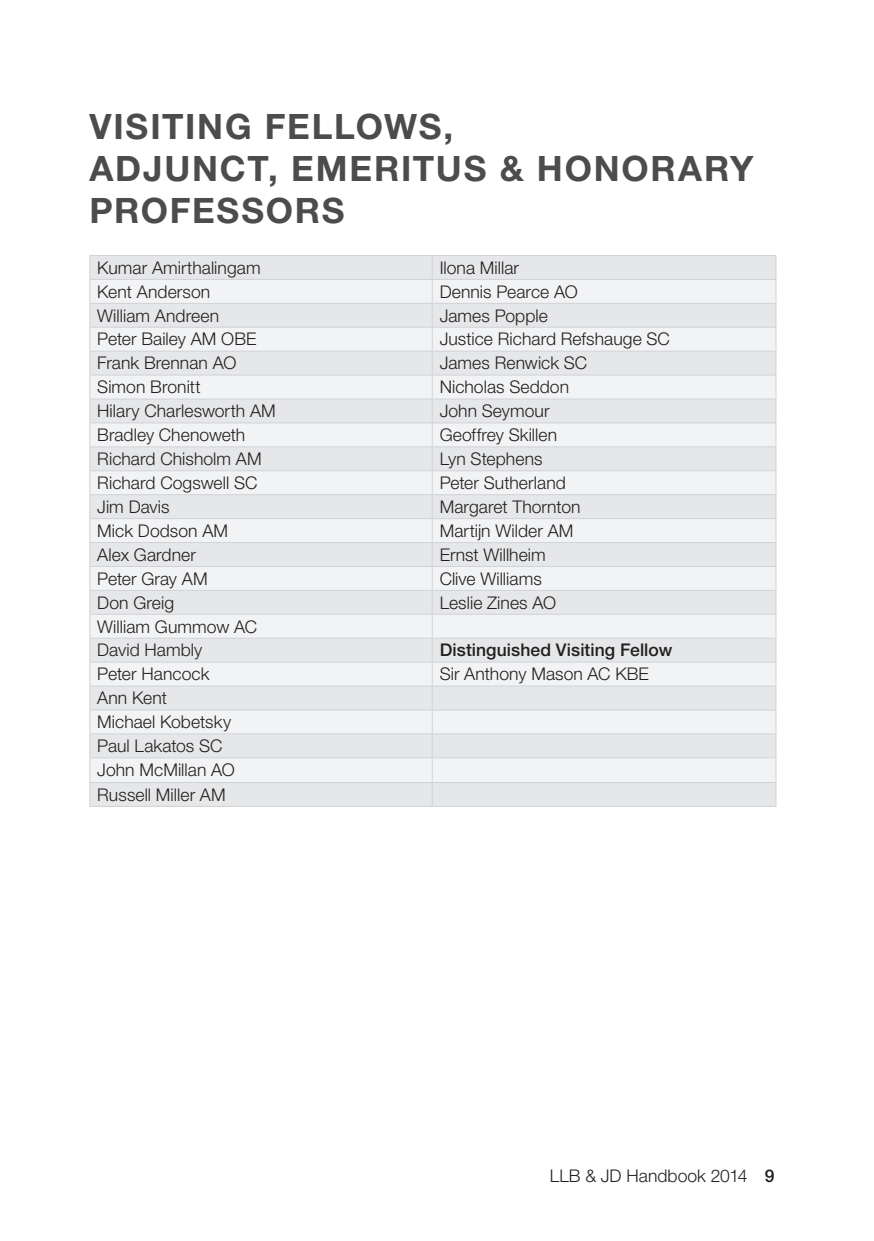
<style>
.page{position:relative;width:874px;height:1241px;background:#fff}
.page>*{position:absolute;margin:0;border:0;box-sizing:border-box;transform-origin:0 0}
.Chapter_H1{font:700 35px/42px "Helvetica Neue LT Std";letter-spacing:.05em;color:#4b4c4d}
.Body_Rom{font:300 17.5px "Helvetica Neue LT Std";letter-spacing:.005em;color:#231f20}
.Body_Rom-2{font:500 17.5px "Helvetica Neue LT Std";letter-spacing:.005em;color:#231f20}
.s1{font-weight:500}
</style>
<div class="page">
<div style="left:90px;top:256px;width:685px;height:549px;background:#e6e7e9"></div>
<svg style="left:90px;top:280px;width:685px;height:502px;fill:#f2f3f4"></svg>
<hr style="left:89px;top:255px;width:343px;height:1px;background:#d1d2d4">
<hr style="left:89px;top:279px;width:343px;height:1px;background:#d1d2d4">
<hr style="left:89px;top:303px;width:343px;height:1px;background:#d1d2d4">
<hr style="left:89px;top:327px;width:343px;height:1px;background:#d1d2d4">
<svg style="left:89px;top:256px;width:1px;height:549px"></svg>
<hr style="left:89px;top:351px;width:343px;height:1px;background:#d1d2d4">
<hr style="left:89px;top:374px;width:343px;height:1px;background:#d1d2d4">
<hr style="left:89px;top:398px;width:343px;height:1px;background:#d1d2d4">
<hr style="left:89px;top:422px;width:343px;height:1px;background:#d1d2d4">
<hr style="left:89px;top:446px;width:343px;height:1px;background:#d1d2d4">
<hr style="left:432px;top:757px;width:344px;height:1px;background:#d1d2d4">
<hr style="left:89px;top:470px;width:343px;height:1px;background:#d1d2d4">
<hr style="left:89px;top:494px;width:343px;height:1px;background:#d1d2d4">
<hr style="left:89px;top:518px;width:343px;height:1px;background:#d1d2d4">
<hr style="left:89px;top:542px;width:343px;height:1px;background:#d1d2d4">
<svg style="left:431px;top:256px;width:1px;height:549px"></svg>
<hr style="left:432px;top:782px;width:344px;height:1px;background:#d1d2d4">
<hr style="left:432px;top:805px;width:344px;height:1px;background:#d1d2d4">
<hr style="left:432px;top:255px;width:344px;height:1px;background:#d1d2d4">
<hr style="left:89px;top:566px;width:343px;height:1px;background:#d1d2d4">
<hr style="left:89px;top:590px;width:343px;height:1px;background:#d1d2d4">
<hr style="left:89px;top:613px;width:343px;height:1px;background:#d1d2d4">
<hr style="left:89px;top:637px;width:343px;height:1px;background:#d1d2d4">
<hr style="left:89px;top:661px;width:343px;height:1px;background:#d1d2d4">
<hr style="left:89px;top:685px;width:343px;height:1px;background:#d1d2d4">
<hr style="left:89px;top:709px;width:343px;height:1px;background:#d1d2d4">
<hr style="left:89px;top:733px;width:343px;height:1px;background:#d1d2d4">
<hr style="left:89px;top:757px;width:343px;height:1px;background:#d1d2d4">
<hr style="left:89px;top:782px;width:343px;height:1px;background:#d1d2d4">
<hr style="left:89px;top:805px;width:343px;height:1px;background:#d1d2d4">
<hr style="left:432px;top:279px;width:344px;height:1px;background:#d1d2d4">
<hr style="left:432px;top:303px;width:344px;height:1px;background:#d1d2d4">
<hr style="left:432px;top:327px;width:344px;height:1px;background:#d1d2d4">
<hr style="left:432px;top:351px;width:344px;height:1px;background:#d1d2d4">
<hr style="left:432px;top:374px;width:344px;height:1px;background:#d1d2d4">
<hr style="left:432px;top:398px;width:344px;height:1px;background:#d1d2d4">
<hr style="left:432px;top:422px;width:344px;height:1px;background:#d1d2d4">
<hr style="left:432px;top:446px;width:344px;height:1px;background:#d1d2d4">
<hr style="left:432px;top:470px;width:344px;height:1px;background:#d1d2d4">
<hr style="left:432px;top:494px;width:344px;height:1px;background:#d1d2d4">
<hr style="left:432px;top:518px;width:344px;height:1px;background:#d1d2d4">
<hr style="left:432px;top:542px;width:344px;height:1px;background:#d1d2d4">
<hr style="left:432px;top:566px;width:344px;height:1px;background:#d1d2d4">
<hr style="left:432px;top:590px;width:344px;height:1px;background:#d1d2d4">
<hr style="left:432px;top:613px;width:344px;height:1px;background:#d1d2d4">
<hr style="left:432px;top:637px;width:344px;height:1px;background:#d1d2d4">
<hr style="left:432px;top:661px;width:344px;height:1px;background:#d1d2d4">
<hr style="left:432px;top:685px;width:344px;height:1px;background:#d1d2d4">
<hr style="left:432px;top:709px;width:344px;height:1px;background:#d1d2d4">
<hr style="left:432px;top:733px;width:344px;height:1px;background:#d1d2d4">
<svg style="left:775px;top:256px;width:1px;height:549px"></svg>
<p class="Chapter_H1" style="left:89px;top:105px;width:665px">VISITING FELLOWS,<br>ADJUNCT, EMERITUS &amp; HONORARY<br>PROFESSORS</p>
<p class="Body_Rom" style="left:97px;top:257px;width:165px">Kumar Amirthalingam</p>
<p class="Body_Rom" style="left:439px;top:257px;width:81px">Ilona Millar</p>
<p class="Body_Rom" style="left:97px;top:281px;width:114px">Kent Anderson</p>
<p class="Body_Rom" style="left:439px;top:281px;width:139px">Dennis Pearce AO</p>
<p class="Body_Rom" style="left:97px;top:304px;width:123px">William Andreen</p>
<p class="Body_Rom" style="left:439px;top:304px;width:110px">James Popple</p>
<p class="Body_Rom" style="left:97px;top:328px;width:161px">Peter Bailey AM OBE</p>
<p class="Body_Rom" style="left:439px;top:328px;width:231px">Justice Richard Refshauge SC</p>
<p class="Body_Rom" style="left:97px;top:352px;width:141px">Frank Brennan AO</p>
<p class="Body_Rom" style="left:439px;top:352px;width:149px">James Renwick SC</p>
<p class="Body_Rom" style="left:97px;top:376px;width:105px">Simon Bronitt</p>
<p class="Body_Rom" style="left:439px;top:376px;width:131px">Nicholas Seddon</p>
<p class="Body_Rom" style="left:97px;top:400px;width:180px">Hilary Charlesworth AM</p>
<p class="Body_Rom" style="left:439px;top:400px;width:111px">John Seymour</p>
<p class="Body_Rom" style="left:97px;top:424px;width:149px">Bradley Chenoweth</p>
<p class="Body_Rom" style="left:439px;top:424px;width:119px">Geoffrey Skillen</p>
<p class="Body_Rom" style="left:97px;top:448px;width:166px">Richard Chisholm AM</p>
<p class="Body_Rom" style="left:439px;top:448px;width:104px">Lyn Stephens</p>
<p class="Body_Rom" style="left:97px;top:472px;width:161px">Richard Cogswell SC</p>
<p class="Body_Rom" style="left:439px;top:472px;width:128px">Peter Sutherland</p>
<p class="Body_Rom" style="left:97px;top:496px;width:74px">Jim Davis</p>
<p class="Body_Rom" style="left:439px;top:496px;width:142px">Margaret Thornton</p>
<p class="Body_Rom" style="left:97px;top:520px;width:132px">Mick Dodson AM</p>
<p class="Body_Rom" style="left:439px;top:520px;width:135px">Martijn Wilder AM</p>
<p class="Body_Rom" style="left:97px;top:543px;width:100px">Alex Gardner</p>
<p class="Body_Rom" style="left:439px;top:543px;width:108px">Ernst Willheim</p>
<p class="Body_Rom" style="left:97px;top:567px;width:112px">Peter Gray AM</p>
<p class="Body_Rom" style="left:439px;top:567px;width:104px">Clive Williams</p>
<p class="Body_Rom" style="left:97px;top:591px;width:78px">Don Greig</p>
<p class="Body_Rom" style="left:439px;top:591px;width:118px">Leslie Zines AO</p>
<p class="Body_Rom" style="left:97px;top:615px;width:161px">William Gummow AC</p>
<p class="Body_Rom" style="left:97px;top:639px;width:106px">David Hambly</p>
<p class="Body_Rom-2" style="left:439px;top:639px;width:234px">Distinguished Visiting Fellow</p>
<p class="Body_Rom" style="left:97px;top:663px;width:114px">Peter Hancock</p>
<p class="Body_Rom" style="left:439px;top:663px;width:211px">Sir Anthony Mason AC KBE</p>
<p class="Body_Rom" style="left:97px;top:687px;width:71px">Ann Kent</p>
<p class="Body_Rom" style="left:97px;top:711px;width:135px">Michael Kobetsky</p>
<p class="Body_Rom" style="left:97px;top:735px;width:126px">Paul Lakatos SC</p>
<p class="Body_Rom" style="left:97px;top:759px;width:139px">John McMillan AO</p>
<p class="Body_Rom" style="left:97px;top:783px;width:130px">Russell Miller AM</p>
<p class="Body_Rom" style="left:549px;top:1164px;width:226px">LLB &amp; JD Handbook 2014 <span class="s1">9</span></p>
</div>
